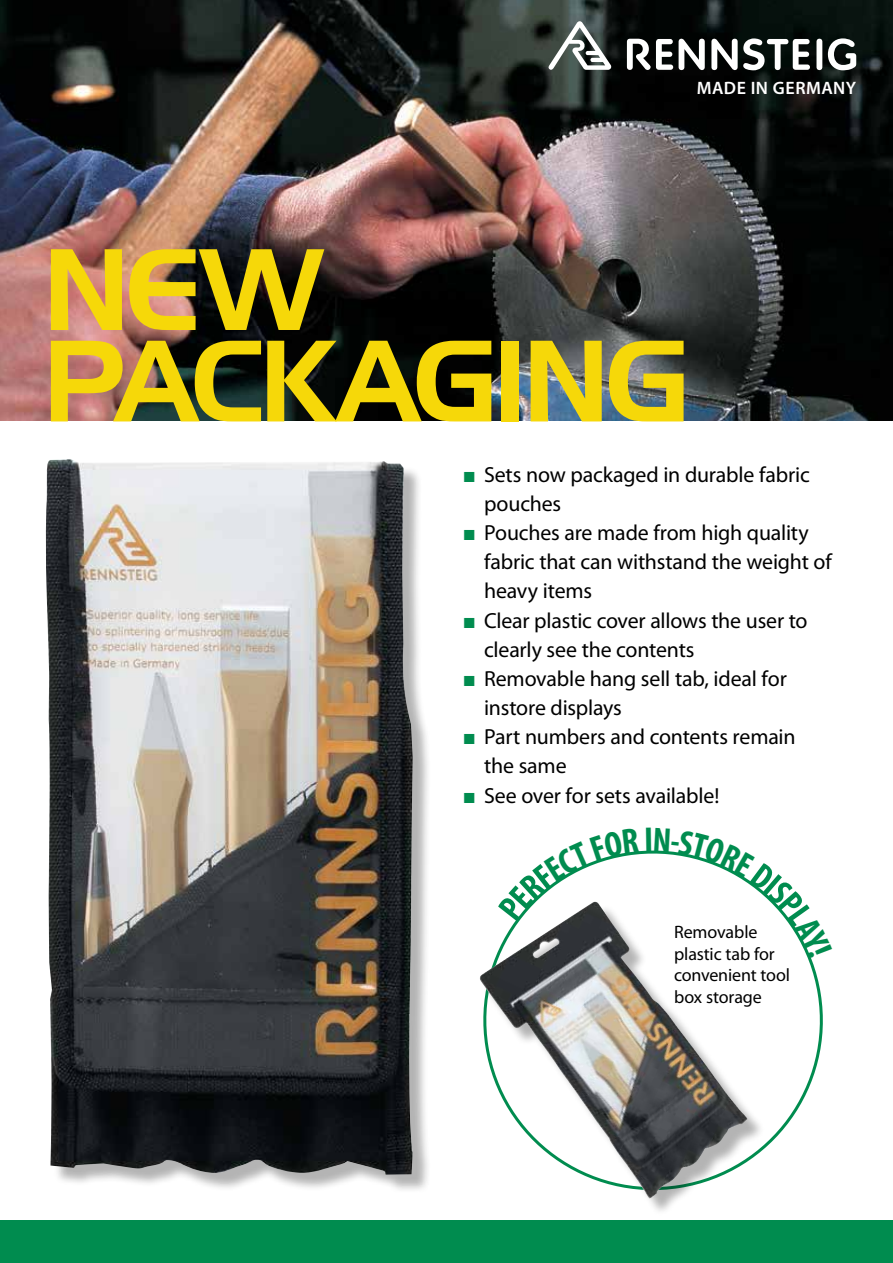
<style>
.page{position:relative;width:893px;height:1263px;background:#fff}
.page>*{position:absolute;margin:0;border:0;box-sizing:border-box;transform-origin:0 0}
.t1{font:112.5px/91.5px "Handel Gothic BT";letter-spacing:-.04em;color:#f6d809}
.t2{font:21.9px/29.1px "Myriad Pro";letter-spacing:-.01em;color:#000}
.t3{font:18px/21.6px "Myriad Pro";letter-spacing:-.005em;color:#000}
.t4{font:600 18px "Myriad Pro";letter-spacing:.03em;color:#fff}
.s1{color:#008c4f}
</style>
<div class="page">
<svg style="left:480px;top:850px;width:343px;height:298px"></svg>
<img style="left:0;top:0;width:893px;height:421px">
<div style="left:816px;top:39px;width:6px;height:31px;background:#fff;border-radius:3px"></div>
<svg style="left:828px;top:38px;width:28px;height:32px"></svg>
<svg style="left:679px;top:39px;width:26px;height:31px"></svg>
<svg style="left:549px;top:21px;width:62px;height:49px"></svg>
<svg style="left:711px;top:38px;width:99px;height:32px"></svg>
<svg style="left:627px;top:39px;width:46px;height:31px"></svg>
<div style="left:482px;top:905px;width:283px;height:311px;background:#000;opacity:.3"></div>
<div style="left:48px;top:462px;width:383px;height:731px;background:#000;opacity:.3"></div>
<img style="left:45px;top:459px;width:368px;height:715px">
<div style="left:0;top:1220px;width:893px;height:43px;background:#008c4f"></div>
<svg style="left:498px;top:850px;width:142px;height:71px"></svg>
<svg style="left:646px;top:850px;width:177px;height:109px"></svg>
<p class="t4" style="left:697px;top:78px;width:161px">MADE IN GERMANY</p>
<h1 class="t1" style="left:43px;top:243px;width:648px">NEW<br>PACKAGING</h1>
<p class="t2" style="left:484px;top:459px;width:327px;text-indent:-20px"><span class="s1">■</span> Sets now packaged in durable fabric pouches</p>
<p class="t2" style="left:484px;top:518px;width:349px;text-indent:-20px"><span class="s1">■</span> Pouches are made from high quality fabric that can withstand the weight of heavy items</p>
<p class="t2" style="left:484px;top:605px;width:325px;text-indent:-20px"><span class="s1">■</span> Clear plastic cover allows the user to clearly see the contents</p>
<p class="t2" style="left:484px;top:664px;width:304px;text-indent:-20px"><span class="s1">■</span> Removable hang sell tab, ideal for instore displays</p>
<p class="t2" style="left:484px;top:722px;width:313px;text-indent:-20px"><span class="s1">■</span> Part numbers and contents remain the same</p>
<p class="t2" style="left:464px;top:780px;width:257px"><span class="s1">■</span> See over for sets available!</p>
<p class="t3" style="left:674px;top:921px;width:118px">Removable plastic tab for convenient tool box storage</p>
</div>
